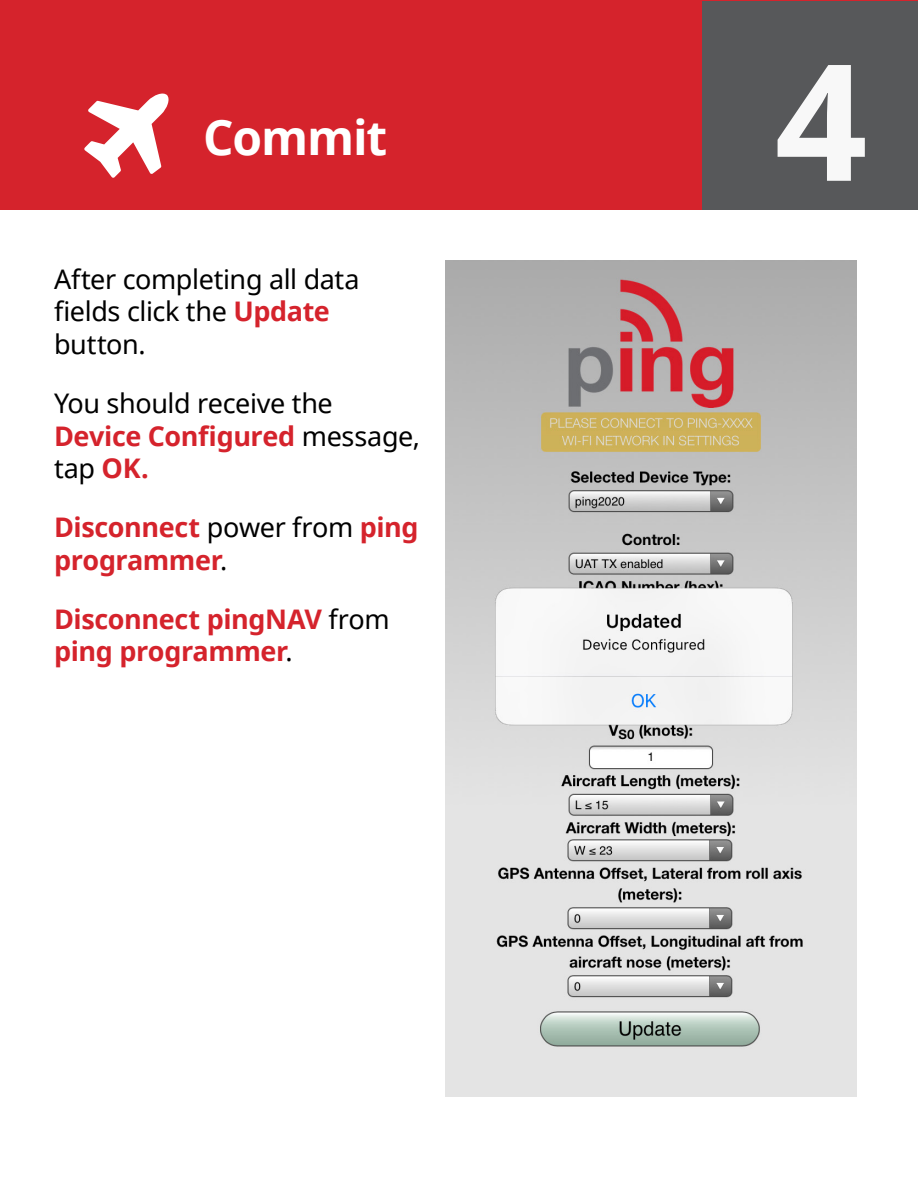
<style>
.page{position:relative;width:918px;height:1188px;background:#fff}
.page>*{position:absolute;margin:0;border:0;box-sizing:border-box;transform-origin:0 0}
.Noto_Sans_Heading{font:700 162.15px "Noto Sans";color:#f8f8f8}
.Noto_Sans_Heading-2{font:700 48px "Noto Sans";letter-spacing:-.025em;color:#fff}
.Body_Copy_9pt{font:27px/32.4px "Noto Sans";letter-spacing:-.015em;color:#000}
.Body_Copy_9pt-2{font:700 27px/32.4px "Noto Sans";letter-spacing:-.015em;color:#d5232c}
.s1{font-weight:700;color:#d5232c}
.s2{font-weight:400;color:#000}
</style>
<div class="page">
<div style="left:0;top:0;width:918px;height:210px;background:#d5232c"></div>
<div style="left:702px;top:1px;width:216px;height:209px;background:#57585a"></div>
<svg style="left:84px;top:94px;width:85px;height:84px"></svg>
<img style="left:446px;top:260px;width:411px;height:836px">
<p class="Noto_Sans_Heading-2" style="left:203px;top:103px;width:186px">Commit</p>
<p class="Body_Copy_9pt" style="left:54px;top:262px;width:307px">After completing all data fields click the <span class="s1">Update </span>button.</p>
<p class="Body_Copy_9pt" style="left:54px;top:386px;width:368px">You should receive the<br><span class="s1">Device Configured</span> message, tap <span class="s1">OK.</span></p>
<p class="Body_Copy_9pt-2" style="left:54px;top:511px;width:366px">Disconnect <span class="s2">power from</span> ping programmer<span class="s2">.</span></p>
<p class="Body_Copy_9pt-2" style="left:54px;top:602px;width:337px">Disconnect pingNAV <span class="s2">from </span>ping programmer<span class="s2">.</span></p>
<p class="Noto_Sans_Heading" style="left:775px;top:7px;width:94px">4</p>
</div>
